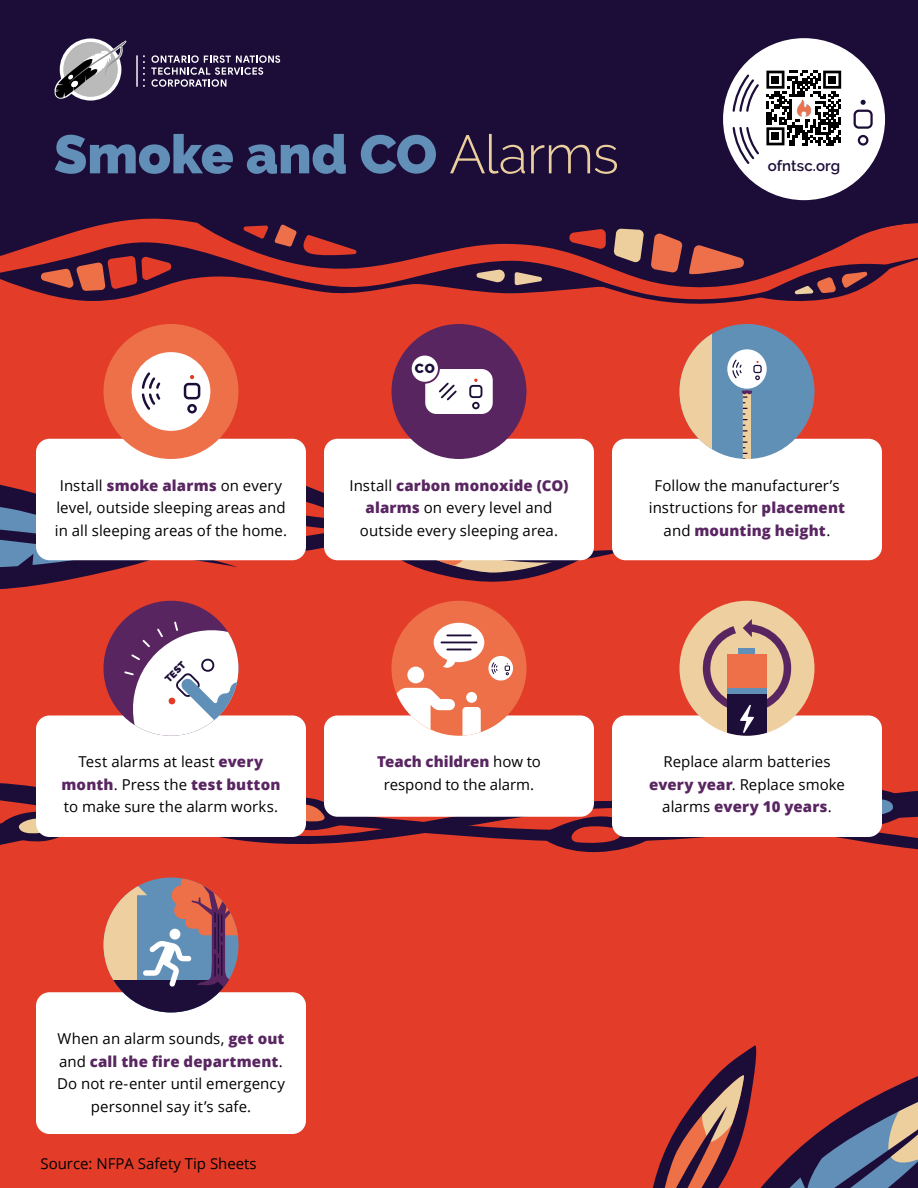
<style>
.page{position:relative;width:918px;height:1188px;background:#e33d29}
.page>*{position:absolute;margin:0;border:0;box-sizing:border-box;transform-origin:0 0}
.t1{font:900 54px "Raleway";letter-spacing:-.005em;color:#618fb8}
.t2{font:15px/22.5px "Open Sans";letter-spacing:.005em;color:#000;text-align:center}
.t3{font:15px "Open Sans";color:#000}
.p_medium{font:600 15px "Raleway";color:#1c0d38}
.t4{font:900 13.2px "Raleway";color:#1c0d39}
.t5{font:900 10.05px "Raleway";color:#1c0d39}
.s1{font-weight:300;color:#edcf9e}
.s2{font-weight:800;color:#592661}
</style>
<div class="page">
<svg style="left:652px;top:1045px;width:266px;height:143px"></svg>
<div style="left:0;top:0;width:918px;height:176px;background:#1c0d38"></div>
<div style="left:0;top:153px;width:918px;height:61px;background:#1c0d38"></div>
<hr style="left:181px;top:211px;width:668px;height:3px;background:#1c0d38">
<svg style="left:0;top:214px;width:918px;height:90px"></svg>
<hr style="left:136px;top:55px;width:2px;height:32px;background:#fff">
<svg style="left:54px;top:40px;width:73px;height:61px"></svg>
<svg style="left:143px;top:55px;width:2px;height:32px"></svg>
<svg style="left:151px;top:55px;width:129px;height:32px"></svg>
<svg style="left:0;top:484px;width:627px;height:117px"></svg>
<svg style="left:0;top:783px;width:918px;height:67px"></svg>
<svg style="left:539px;top:816px;width:121px;height:37px"></svg>
<svg style="left:880px;top:787px;width:38px;height:44px"></svg>
<svg style="left:304px;top:792px;width:43px;height:39px"></svg>
<svg style="left:0;top:800px;width:79px;height:44px"></svg>
<div style="left:324px;top:439px;width:270px;height:121px;background:#fff;border-radius:14px"></div>
<div style="left:324px;top:715px;width:270px;height:102px;background:#fff;border-radius:14px"></div>
<div style="left:36px;top:439px;width:270px;height:121px;background:#fff;border-radius:14px"></div>
<div style="left:36px;top:715px;width:270px;height:122px;background:#fff;border-radius:14px"></div>
<div style="left:612px;top:715px;width:270px;height:122px;background:#fff;border-radius:14px"></div>
<div style="left:612px;top:439px;width:270px;height:121px;background:#fff;border-radius:14px"></div>
<div style="left:392px;top:601px;width:134px;height:135px;background:#ed7049;border-radius:50%"></div>
<svg style="left:392px;top:688px;width:63px;height:47px"></svg>
<div style="left:407px;top:667px;width:17px;height:16px;background:#fff;border-radius:50%"></div>
<svg style="left:462px;top:707px;width:19px;height:29px"></svg>
<div style="left:466px;top:692px;width:11px;height:11px;background:#fff;border-radius:50%"></div>
<div style="left:434px;top:623px;width:50px;height:39px;background:#fff;border-radius:50%"></div>
<svg style="left:443px;top:649px;width:28px;height:19px"></svg>
<hr style="left:441px;top:642px;width:36px;height:1px;background:#1c0e39">
<hr style="left:447px;top:634px;width:24px;height:2px;background:#1c0e39">
<div style="left:488px;top:656px;width:25px;height:25px;background:#fff;border-radius:50%"></div>
<svg style="left:505px;top:663px;width:5px;height:12px"></svg>
<svg style="left:491px;top:662px;width:7px;height:13px"></svg>
<div style="left:104px;top:601px;width:134px;height:135px;background:#592560;border-radius:50%"></div>
<svg style="left:123px;top:620px;width:115px;height:116px"></svg>
<div style="left:680px;top:324px;width:134px;height:135px;background:#6190b7;border-radius:50%"></div>
<svg style="left:680px;top:333px;width:32px;height:116px;fill:#eecfa0"></svg>
<div style="left:727px;top:349px;width:40px;height:40px;background:#fff;border-radius:50%"></div>
<div style="left:753px;top:365px;width:9px;height:8px;border:1px solid #1c0e39;border-radius:2px"></div>
<svg style="left:732px;top:359px;width:28px;height:100px"></svg>
<div style="left:392px;top:324px;width:134px;height:135px;background:#592560;border-radius:50%"></div>
<div style="left:425px;top:369px;width:68px;height:45px;background:#fff;border-radius:11px"></div>
<div style="left:469px;top:385px;width:13px;height:13px;border:2px solid #1c0e39;border-radius:3px"></div>
<div style="left:472px;top:402px;width:8px;height:7px;border:2px solid #1c0e39;border-radius:50%"></div>
<svg style="left:439px;top:382px;width:18px;height:19px"></svg>
<svg style="left:474px;top:379px;width:4px;height:3px"></svg>
<div style="left:411px;top:355px;width:28px;height:28px;background:#fff;border-radius:50%"></div>
<div style="left:410px;top:354px;width:30px;height:30px;border:2px solid #592560;border-radius:50%"></div>
<div style="left:104px;top:324px;width:134px;height:135px;background:#ed7049;border-radius:50%"></div>
<div style="left:132px;top:352px;width:78px;height:79px;background:#fff;border-radius:50%"></div>
<div style="left:184px;top:383px;width:16px;height:16px;border:3px solid #1c0e39;border-radius:4px"></div>
<div style="left:187px;top:404px;width:10px;height:9px;border:3px solid #1c0e39;border-radius:50%"></div>
<svg style="left:190px;top:375px;width:4px;height:4px"></svg>
<svg style="left:141px;top:372px;width:20px;height:38px"></svg>
<div style="left:680px;top:601px;width:134px;height:135px;background:#eecfa0;border-radius:50%"></div>
<svg style="left:728px;top:733px;width:38px;height:3px"></svg>
<svg style="left:697px;top:619px;width:101px;height:114px"></svg>
<div style="left:36px;top:992px;width:270px;height:142px;background:#fff;border-radius:14px"></div>
<svg style="left:123px;top:993px;width:96px;height:19px;fill:#1c0e39"></svg>
<svg style="left:104px;top:877px;width:134px;height:116px"></svg>
<div style="left:723px;top:38px;width:162px;height:162px;background:#fff;border-radius:50%"></div>
<div style="left:854px;top:110px;width:19px;height:19px;border:2px solid #1c0e39;border-radius:4px"></div>
<div style="left:858px;top:135px;width:10px;height:11px;border:2px solid #1c0e39;border-radius:50%"></div>
<svg style="left:861px;top:100px;width:5px;height:5px"></svg>
<svg style="left:731px;top:71px;width:110px;height:95px"></svg>
<div style="left:772px;top:76px;width:7px;height:8px;background:#000"></div>
<div style="left:828px;top:76px;width:8px;height:8px;background:#000"></div>
<div style="left:772px;top:132px;width:7px;height:8px;background:#000"></div>
<img style="left:792px;top:96px;width:23px;height:24px">
<p class="t1" style="left:54px;top:123px;width:567px">Smoke and CO <span class="s1">Alarms</span></p>
<p class="t4" style="left:415px;top:361px;width:21px">CO</p>
<p class="p_medium" style="left:768px;top:157px;width:74px">ofntsc.org</p>
<p class="t2" style="left:55px;top:474px;width:234px">Install <span class="s2">smoke alarms</span> on every level, outside sleeping areas and in all sleeping areas of the home.</p>
<p class="t2" style="left:349px;top:474px;width:221px">Install <span class="s2">carbon monoxide (CO) alarms</span> on every level and outside every sleeping area.</p>
<p class="t2" style="left:649px;top:474px;width:198px">Follow the manufacturer’s instructions for <span class="s2">placement </span>and <span class="s2">mounting height</span>.</p>
<p class="t5" style="left:162px;top:676px;width:26px;rotate:-45deg">TEST</p>
<p class="t2" style="left:62px;top:750px;width:220px">Test alarms at least <span class="s2">every month</span>. Press the <span class="s2">test button </span>to make sure the alarm works.</p>
<p class="t2" style="left:377px;top:750px;width:165px"><span class="s2">Teach children</span> how to respond to the alarm.</p>
<p class="t2" style="left:649px;top:750px;width:197px">Replace alarm batteries <span class="s2">every year</span>. Replace smoke alarms <span class="s2">every 10 years</span>.</p>
<p class="t2" style="left:57px;top:1027px;width:229px">When an alarm sounds, <span class="s2">get out </span>and <span class="s2">call the fire department</span>.<br>Do not re-enter until emergency personnel say it’s safe.</p>
<p class="t3" style="left:40px;top:1153px;width:218px">Source: NFPA Safety Tip Sheets</p>
</div>
